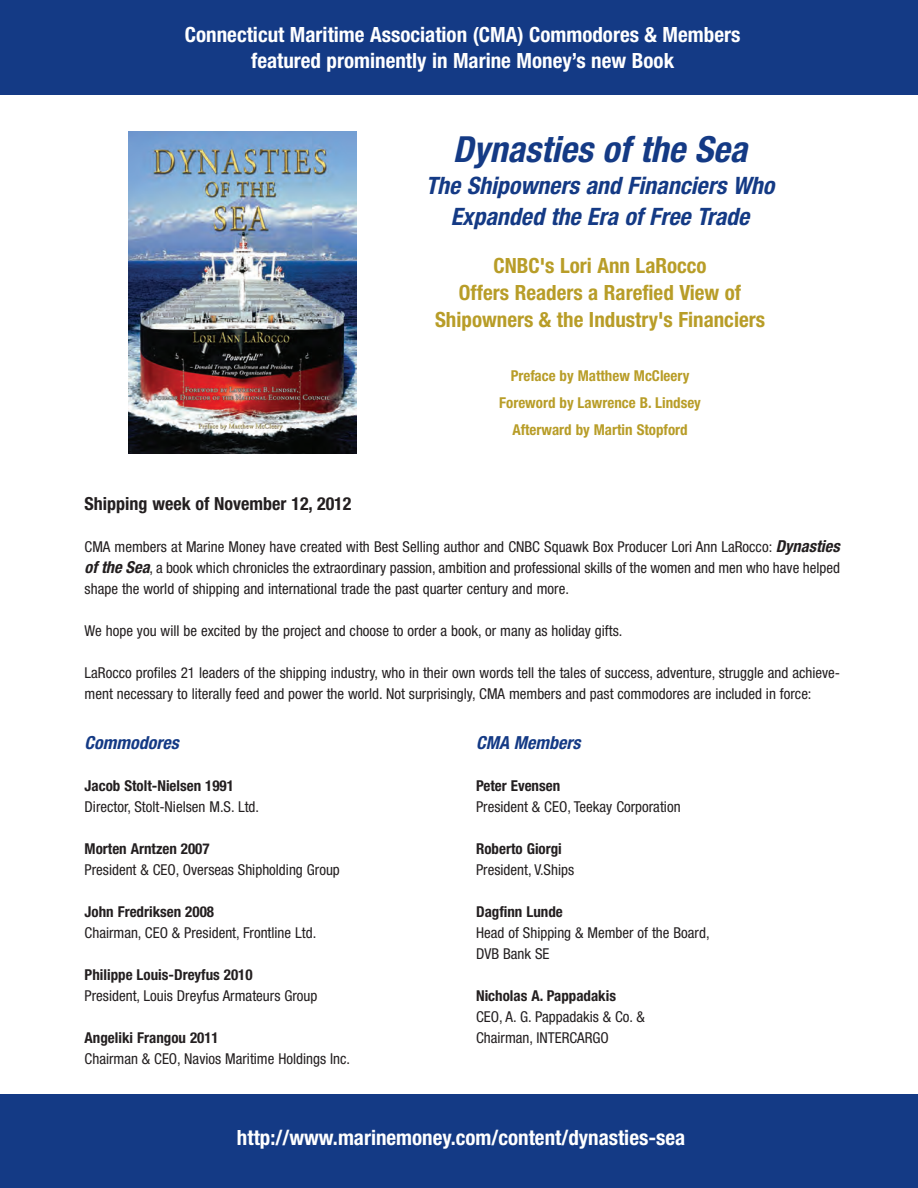
<style>
.page{position:relative;width:918px;height:1188px;background:#fff}
.page>*{position:absolute;margin:0;border:0;box-sizing:border-box;transform-origin:0 0}
.t1{font:italic 700 condensed 36px "Helvetica Neue";color:#143a85}
.t2{font:italic 700 condensed 24px/31.5px "Helvetica Neue";color:#143a85;text-align:center}
.t3{font:700 condensed 21px/25.5px "Helvetica Neue";color:#fff;text-align:center}
.t4{font:700 condensed 21px/27px "Helvetica Neue";color:#b89d28;text-align:center}
.t5{font:700 condensed 18px "Helvetica Neue";color:#231f20}
.t6{font:italic 700 condensed 18px "Helvetica Neue";color:#143a85}
.t7{font:condensed 15px/21px "Helvetica Neue";color:#231f20}
.t8{font:700 condensed 15px "Helvetica Neue";color:#231f20}
.t9{font:700 condensed 15px/27px "Helvetica Neue";color:#b89d28;text-align:center}
.s1{font-weight:700;font-style:italic;font-size:16.5px}
</style>
<div class="page">
<div style="left:0;top:0;width:918px;height:95px;background:#143a85"></div>
<img style="left:129px;top:131px;width:228px;height:322px">
<div style="left:0;top:1094px;width:918px;height:94px;background:#143a85"></div>
<h3 class="t3" style="left:185px;top:24px;width:557px">Connecticut Maritime Association (CMA) Commodores &amp; Members featured prominently in Marine Money’s new Book</h3>
<h1 class="t1" style="left:453px;top:137px;width:296px">Dynasties of the Sea</h1>
<h2 class="t2" style="left:426px;top:172px;width:350px">The Shipowners and Financiers Who<br>Expanded the Era of Free Trade</h2>
<h3 class="t4" style="left:435px;top:254px;width:332px">CNBC's Lori Ann LaRocco<br>Offers Readers a Rarefied View of<br>Shipowners &amp; the Industry's Financiers</h3>
<p class="t9" style="left:499px;top:364px;width:203px">Preface by Matthew McCleery<br>Foreword by Lawrence B. Lindsey<br>Afterward by Martin Stopford</p>
<p class="t5" style="left:85px;top:497px;width:268px">Shipping week of November 12, 2012</p>
<p class="t7" style="left:85px;top:538px;width:757px;text-align:justify">CMA members at Marine Money have created with Best Selling author and CNBC Squawk Box Producer Lori Ann LaRocco: <span class="s1">Dynasties of the Sea</span>, a book which chronicles the extraordinary passion, ambition and professional skills of the women and men who have helped shape the world of shipping and international trade the past quarter century and more.</p>
<p class="t7" style="left:85px;top:622px;width:539px">We hope you will be excited by the project and choose to order a book, or many as holiday gifts.</p>
<p class="t7" style="left:85px;top:664px;width:757px">LaRocco profiles 21 leaders of the shipping industry, who in their own words tell the tales of success, adventure, struggle and achieve&shy;ment necessary to literally feed and power the world. Not surprisingly, CMA members and past commodores are included in force:</p>
<p class="t6" style="left:85px;top:736px;width:96px">Commodores</p>
<p class="t8" style="left:85px;top:780px;width:151px">Jacob Stolt-Nielsen 1991</p>
<p class="t7" style="left:85px;top:797px;width:176px">Director, Stolt-Nielsen M.S. Ltd.</p>
<p class="t8" style="left:85px;top:843px;width:127px">Morten Arntzen 2007</p>
<p class="t7" style="left:85px;top:860px;width:257px">President &amp; CEO, Overseas Shipholding Group</p>
<p class="t8" style="left:85px;top:906px;width:131px">John Fredriksen 2008</p>
<p class="t7" style="left:85px;top:923px;width:233px">Chairman, CEO &amp; President, Frontline Ltd.</p>
<p class="t8" style="left:85px;top:969px;width:170px">Philippe Louis-Dreyfus 2010</p>
<p class="t7" style="left:85px;top:986px;width:234px">President, Louis Dreyfus Armateurs Group</p>
<p class="t8" style="left:85px;top:1032px;width:136px">Angeliki Frangou 2011</p>
<p class="t7" style="left:85px;top:1049px;width:267px">Chairman &amp; CEO, Navios Maritime Holdings Inc.</p>
<p class="t6" style="left:476px;top:736px;width:106px">CMA Members</p>
<p class="t8" style="left:476px;top:780px;width:86px">Peter Evensen</p>
<p class="t7" style="left:476px;top:797px;width:206px">President &amp; CEO, Teekay Corporation</p>
<p class="t8" style="left:476px;top:843px;width:87px">Roberto Giorgi</p>
<p class="t7" style="left:476px;top:860px;width:100px">President, V.Ships</p>
<p class="t8" style="left:476px;top:906px;width:88px">Dagfinn Lunde</p>
<p class="t7" style="left:476px;top:923px;width:235px">Head of Shipping &amp; Member of the Board,<br>DVB Bank SE</p>
<p class="t8" style="left:476px;top:990px;width:141px">Nicholas A. Pappadakis</p>
<p class="t7" style="left:476px;top:1007px;width:170px">CEO, A. G. Pappadakis &amp; Co. &amp;<br>Chairman, INTERCARGO</p>
<h3 class="t3" style="left:237px;top:1127px;width:450px">http://www.marinemoney.com/content/dynasties-sea</h3>
</div>
